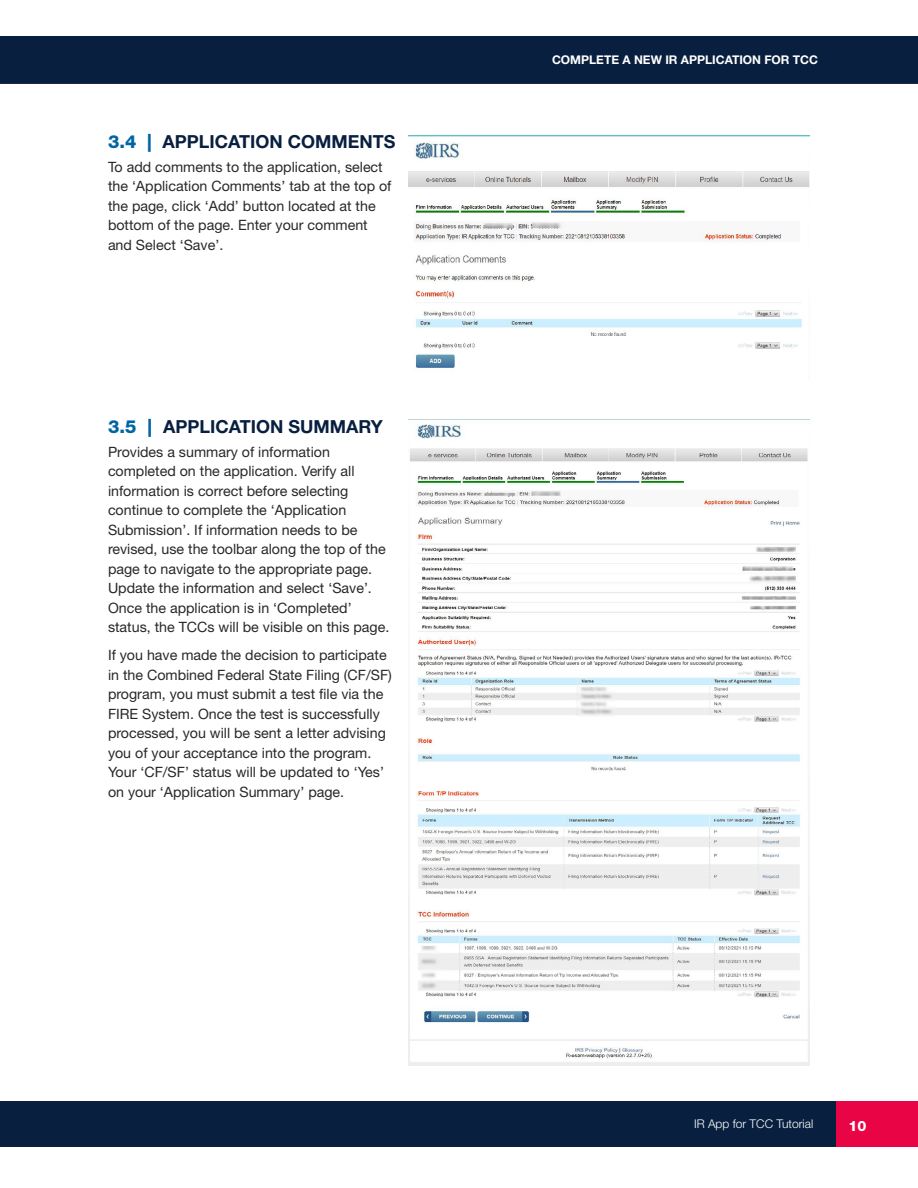
<style>
.page{position:relative;width:918px;height:1188px;background:#fff}
.page>*{position:absolute;margin:0;border:0;box-sizing:border-box;transform-origin:0 0}
.X_x_-_h4_subheading{font:700 18px "Helvetica Neue LT Std";color:#081f3f}
.body{font:14.25px/19.5px "Helvetica Neue LT Std";color:#292829}
.t1{font:800 14.25px "Helvetica Neue LT Std";color:#fff}
.t2{font:700 12px "Helvetica Neue LT Std";color:#fff}
.t3{font:300 12px "Helvetica Neue LT Std";color:#fff}
.s1{font-weight:800;color:#0065a4}
</style>
<div class="page">
<div style="left:0;top:37px;width:918px;height:45px;background:#081f3f"></div>
<div style="left:0;top:1101px;width:864px;height:46px;background:#081f3f"></div>
<div style="left:0;top:76px;width:918px;height:8px;background:#081f3f"></div>
<div style="left:836px;top:1101px;width:82px;height:46px;background:#e90445"></div>
<img style="left:409px;top:424px;width:401px;height:641px">
<img style="left:409px;top:135px;width:401px;height:233px">
<h4 class="X_x_-_h4_subheading" style="left:108px;top:130px;width:289px"><span class="s1">3.4 |</span> APPLICATION COMMENTS</h4>
<p class="body" style="left:108px;top:157px;width:285px">To add comments to the application, select the ‘Application Comments’ tab at the top of the page, click ‘Add’ button located at the bottom of the page. Enter your comment and Select ‘Save’.</p>
<h4 class="X_x_-_h4_subheading" style="left:108px;top:415px;width:276px"><span class="s1">3.5 |</span> APPLICATION SUMMARY</h4>
<p class="body" style="left:108px;top:442px;width:283px">Provides a summary of information completed on the application. Verify all information is correct before selecting continue to complete the ‘Application Submission’. If information needs to be revised, use the toolbar along the top of the page to navigate to the appropriate page.<br>Update the information and select ‘Save’.<br>Once the application is in ‘Completed’ status, the TCCs will be visible on this page.</p>
<p class="body" style="left:108px;top:645px;width:285px">If you have made the decision to participate in the Combined Federal State Filing (CF/SF) program, you must submit a test file via the FIRE System. Once the test is successfully processed, you will be sent a letter advising you of your acceptance into the program.<br>Your ‘CF/SF’ status will be updated to ‘Yes’ on your ‘Application Summary’ page.</p>
<p class="t2" style="left:552px;top:52px;width:19px">COMPLETE</p>
<p class="t2" style="left:623px;top:52px;width:75px">A NEW IR APPLICATION</p>
<p class="t2" style="left:764px;top:52px;width:9px">FOR</p>
<p class="t2" style="left:793px;top:52px;width:27px">TCC</p>
<p class="t3" style="left:694px;top:1116px;width:121px">IR App for TCC Tutorial</p>
<p class="t1" style="left:849px;top:1118px;width:19px">10</p>
</div>
